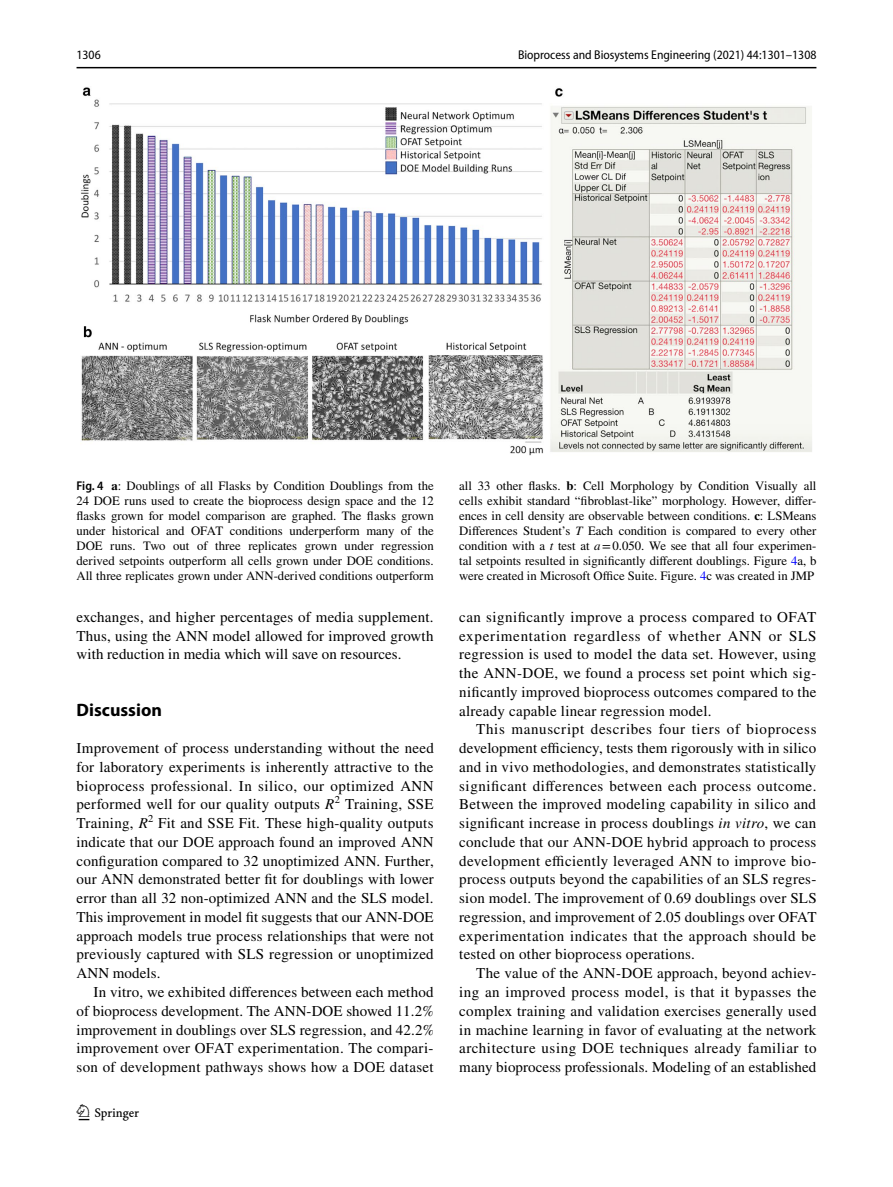
<style>
.page{position:relative;width:893px;height:1187px;background:#fff}
.page>*{position:absolute;margin:0;border:0;box-sizing:border-box;transform-origin:0 0}
.t1{font:22.5px "Springnew";color:#000}
.t2{font:700 18px "Myriad Pro";color:#000}
.t3{font:15px/18.8px "STIX";letter-spacing:.015em;color:#000;text-align:justify}
.t4{font:12.75px/15px "STIX";color:#000;text-align:justify}
.t5{font:semi-condensed 12.75px "Myriad Pro";color:#000}
.s1{font-family:"Myriad Pro";font-weight:600;font-stretch:semi-condensed}
.s2{font-weight:700}
.s3{font-style:italic}
.s4{color:#00f}
</style>
<div class="page">
<hr style="left:77px;top:67px;width:739px;height:1px;background:#000">
<img style="left:81px;top:87px;width:731px;height:368px">
<p class="t5" style="left:77px;top:48px;width:26px">1306</p>
<p class="t5" style="left:518px;top:48px;width:300px">Bioprocess and Biosystems Engineering (2021) 44:1301–1308</p>
<p class="t4" style="left:77px;top:479px;width:359px"><span class="s1">Fig. 4</span> <span class="s2">a</span>: Doublings of all Flasks by Condition Doublings from the 24 DOE runs used to create the bioprocess design space and the 12 flasks grown for model comparison are graphed. The flasks grown under historical and OFAT conditions underperform many of the DOE runs. Two out of three replicates grown under regression derived setpoints outperform all cells grown under DOE conditions.<br>All three replicates grown under ANN-derived conditions outperform</p>
<p class="t4" style="left:459px;top:479px;width:359px">all 33 other flasks. <span class="s2">b</span>: Cell Morphology by Condition Visually all cells exhibit standard “fibroblast-like” morphology. However, differ&shy;ences in cell density are observable between conditions. <span class="s2">c</span>: LSMeans Differences Student’s <span class="s3">T</span> Each condition is compared to every other condition with a <span class="s3">t</span> test at <span class="s3">a</span>=0.050. We see that all four experimen&shy;tal setpoints resulted in significantly different doublings. Figure <span class="s4">4</span>a, b were created in Microsoft Office Suite. Figure. <span class="s4">4</span>c was created in JMP</p>
<p class="t3" style="left:77px;top:608px;width:359px">exchanges, and higher percentages of media supplement.<br>Thus, using the ANN model allowed for improved growth with reduction in media which will save on resources.</p>
<p class="t2" style="left:77px;top:697px;width:87px">Discussion</p>
<p class="t3" style="left:77px;top:739px;width:359px">Improvement of process understanding without the need for laboratory experiments is inherently attractive to the bioprocess professional. In silico, our optimized ANN performed well for our quality outputs <span class="s3">R</span><sup>2</sup> Training, SSE Training, <span class="s3">R</span><sup>2</sup> Fit and SSE Fit. These high-quality outputs indicate that our DOE approach found an improved ANN configuration compared to 32 unoptimized ANN. Further, our ANN demonstrated better fit for doublings with lower error than all 32 non-optimized ANN and the SLS model.<br>This improvement in model fit suggests that our ANN-DOE approach models true process relationships that were not previously captured with SLS regression or unoptimized ANN models.</p>
<p class="t3" style="left:77px;top:983px;width:359px;text-indent:17px">In vitro, we exhibited differences between each method of bioprocess development. The ANN-DOE showed 11.2% improvement in doublings over SLS regression, and 42.2% improvement over OFAT experimentation. The compari&shy;son of development pathways shows how a DOE dataset</p>
<h1 class="t1" style="left:79px;top:1104px;width:62px">1 3</h1>
<p class="t3" style="left:459px;top:608px;width:359px">can significantly improve a process compared to OFAT experimentation regardless of whether ANN or SLS regression is used to model the data set. However, using the ANN-DOE, we found a process set point which sig&shy;nificantly improved bioprocess outcomes compared to the already capable linear regression model.</p>
<p class="t3" style="left:459px;top:721px;width:359px;text-indent:17px">This manuscript describes four tiers of bioprocess development efficiency, tests them rigorously with in silico and in vivo methodologies, and demonstrates statistically significant differences between each process outcome.<br>Between the improved modeling capability in silico and significant increase in process doublings <span class="s3">in vitro</span>, we can conclude that our ANN-DOE hybrid approach to process development efficiently leveraged ANN to improve bio&shy;process outputs beyond the capabilities of an SLS regres&shy;sion model. The improvement of 0.69 doublings over SLS regression, and improvement of 2.05 doublings over OFAT experimentation indicates that the approach should be tested on other bioprocess operations.</p>
<p class="t3" style="left:459px;top:964px;width:359px;text-indent:17px">The value of the ANN-DOE approach, beyond achiev&shy;ing an improved process model, is that it bypasses the complex training and validation exercises generally used in machine learning in favor of evaluating at the network architecture using DOE techniques already familiar to many bioprocess professionals. Modeling of an established</p>
</div>
